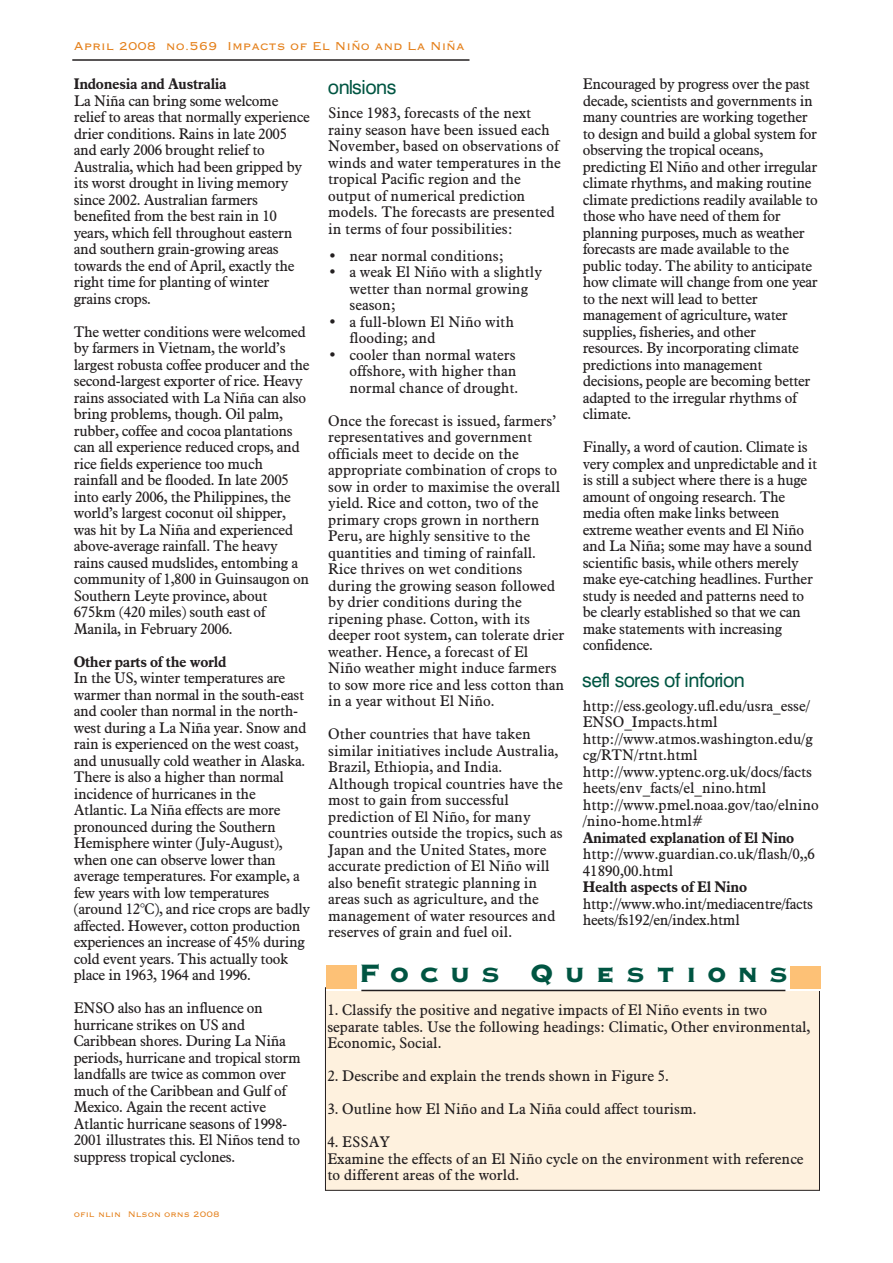
<style>
.page{position:relative;width:893px;height:1263px;background:#fff}
.page>*{position:absolute;margin:0;border:0;box-sizing:border-box;transform-origin:0 0}
.t1{font:800 33px "Copperplate Gothic BT";letter-spacing:.32em;color:#005542}
.t2{font:19.5px "Swiss 721 BT";letter-spacing:-.025em;color:#005542}
.t3{font:15px/16.5px "Aldine 721 BT";letter-spacing:-.02em;color:#231f20}
.t4{font:15px/16.5px "Aldine 721 BT";color:#231f20}
.t5{font:700 15px "Aldine 721 BT";letter-spacing:-.02em;color:#231f20}
.t6{font:15px "Copperplate Gothic BT";color:#e4801b}
.t7{font:10.5px "Copperplate Gothic BT";color:#e4801b}
</style>
<div class="page">
<hr style="left:72px;top:59px;width:397px;height:2px;background:#231f20">
<div style="left:325px;top:988px;width:494px;height:202px;background:#fef1de"></div>
<div style="left:327px;top:967px;width:493px;height:24px;background:#fff"></div>
<div style="left:327px;top:965px;width:30px;height:24px;background:#fdc176"></div>
<div style="left:790px;top:966px;width:31px;height:23px;background:#fdc176"></div>
<hr style="left:361px;top:990px;width:424px;height:1px;background:#231f20">
<p class="t6" style="left:74px;top:37px;width:393px">April 2008 no.569 Impacts of El Niño and La Niña</p>
<p class="t5" style="left:74px;top:78px;width:155px">Indonesia and Australia</p>
<p class="t3" style="left:74px;top:93px;width:238px">La Niña can bring some welcome relief to areas that normally experience drier conditions. Rains in late 2005 and early 2006 brought relief to Australia, which had been gripped by its worst drought in living memory since 2002. Australian farmers benefited from the best rain in 10 years, which fell throughout eastern and southern grain-growing areas towards the end of April, exactly the right time for planting of winter grains crops.</p>
<p class="t3" style="left:74px;top:324px;width:237px">The wetter conditions were welcomed by farmers in Vietnam, the world’s largest robusta coffee producer and the second-largest exporter of rice. Heavy rains associated with La Niña can also bring problems, though. Oil palm, rubber, coffee and cocoa plantations can all experience reduced crops, and rice fields experience too much rainfall and be flooded. In late 2005 into early 2006, the Philippines, the world’s largest coconut oil shipper, was hit by La Niña and experienced above-average rainfall. The heavy rains caused mudslides, entombing a community of 1,800 in Guinsaugon on Southern Leyte province, about 675km (420 miles) south east of Manila, in February 2006.</p>
<p class="t5" style="left:74px;top:656px;width:154px">Other parts of the world</p>
<p class="t3" style="left:74px;top:671px;width:238px">In the US, winter temperatures are warmer than normal in the south-east and cooler than normal in the north&shy;west during a La Niña year. Snow and rain is experienced on the west coast, and unusually cold weather in Alaska.<br>There is also a higher than normal incidence of hurricanes in the Atlantic. La Niña effects are more pronounced during the Southern Hemisphere winter (July-August), when one can observe lower than average temperatures. For example, a few years with low temperatures (around 12°C), and rice crops are badly affected. However, cotton production experiences an increase of 45% during cold event years. This actually took place in 1963, 1964 and 1996.</p>
<p class="t3" style="left:74px;top:1001px;width:229px">ENSO also has an influence on hurricane strikes on US and Caribbean shores. During La Niña periods, hurricane and tropical storm landfalls are twice as common over much of the Caribbean and Gulf of Mexico. Again the recent active Atlantic hurricane seasons of 1998- 2001 illustrates this. El Niños tend to suppress tropical cyclones.</p>
<p class="t7" style="left:74px;top:1207px;width:147px">ofil! !nlin! ! N!lson !orn!s 2008</p>
<h2 class="t2" style="left:328px;top:80px;width:70px">!on!l!sions</h2>
<p class="t4" style="left:328px;top:106px;width:234px">Since 1983, forecasts of the next rainy season have been issued each November, based on observations of winds and water temperatures in the tropical Pacific region and the output of numerical prediction models. The forecasts are presented in terms of four possibilities:</p>
<p class="t4" style="left:328px;top:249px;width:177px">• near normal conditions;</p>
<p class="t4" style="left:349px;top:265px;width:194px;text-indent:-21px">• a weak El Niño with a slightly wetter than normal growing season;</p>
<p class="t4" style="left:349px;top:315px;width:166px;text-indent:-21px">• a full-blown El Niño with flooding; and</p>
<p class="t4" style="left:349px;top:348px;width:170px;text-indent:-21px">• cooler than normal waters offshore, with higher than normal chance of drought.</p>
<p class="t4" style="left:328px;top:414px;width:237px">Once the forecast is issued, farmers’ representatives and government officials meet to decide on the appropriate combination of crops to sow in order to maximise the overall yield. Rice and cotton, two of the primary crops grown in northern Peru, are highly sensitive to the quantities and timing of rainfall.<br>Rice thrives on wet conditions during the growing season followed by drier conditions during the ripening phase. Cotton, with its deeper root system, can tolerate drier weather. Hence, a forecast of El Niño weather might induce farmers to sow more rice and less cotton than in a year without El Niño.</p>
<p class="t4" style="left:328px;top:727px;width:236px">Other countries that have taken similar initiatives include Australia, Brazil, Ethiopia, and India.<br>Although tropical countries have the most to gain from successful prediction of El Niño, for many countries outside the tropics, such as Japan and the United States, more accurate prediction of El Niño will also benefit strategic planning in areas such as agriculture, and the management of water resources and reserves of grain and fuel oil.</p>
<p class="t3" style="left:583px;top:77px;width:237px">Encouraged by progress over the past decade, scientists and governments in many countries are working together to design and build a global system for observing the tropical oceans, predicting El Niño and other irregular climate rhythms, and making routine climate predictions readily available to those who have need of them for planning purposes, much as weather forecasts are made available to the public today. The ability to anticipate how climate will change from one year to the next will lead to better management of agriculture, water supplies, fisheries, and other resources. By incorporating climate predictions into management decisions, people are becoming better adapted to the irregular rhythms of climate.</p>
<p class="t3" style="left:583px;top:440px;width:236px">Finally, a word of caution. Climate is very complex and unpredictable and it is still a subject where there is a huge amount of ongoing research. The media often make links between extreme weather events and El Niño and La Niña; some may have a sound scientific basis, while others merely make eye-catching headlines. Further study is needed and patterns need to be clearly established so that we can make statements with increasing confidence.</p>
<h2 class="t2" style="left:582px;top:673px;width:164px">!sef!l so!r!es of infor!ion</h2>
<p class="t4" style="left:583px;top:699px;width:238px">http://ess.geology.ufl.edu/usra_esse/<br>ENSO_Impacts.html http://www.atmos.washington.edu/g cg/RTN/rtnt.html http://www.yptenc.org.uk/docs/facts heets/env_facts/el_nino.html http://www.pmel.noaa.gov/tao/elnino /nino-home.html#</p>
<p class="t5" style="left:583px;top:832px;width:213px">Animated explanation of El Nino</p>
<p class="t4" style="left:583px;top:847px;width:234px">http://www.guardian.co.uk/flash/0,,6<br>41890,00.html</p>
<p class="t5" style="left:583px;top:882px;width:166px">Health aspects of El Nino</p>
<p class="t3" style="left:583px;top:897px;width:232px">http://www.who.int/mediacentre/facts heets/fs192/en/index.html</p>
<h1 class="t1" style="left:359px;top:951px;width:431px">Focus Questions</h1>
<p class="t4" style="left:327px;top:1003px;width:485px">1. Classify the positive and negative impacts of El Niño events in two separate tables. Use the following headings: Climatic, Other environmental,<br>Economic, Social.</p>
<p class="t4" style="left:327px;top:1069px;width:343px">2. Describe and explain the trends shown in Figure 5.</p>
<p class="t4" style="left:327px;top:1102px;width:371px">3. Outline how El Niño and La Niña could affect tourism.</p>
<p class="t4" style="left:327px;top:1135px;width:478px">4. ESSAY<br>Examine the effects of an El Niño cycle on the environment with reference to different areas of the world.</p>
</div>
